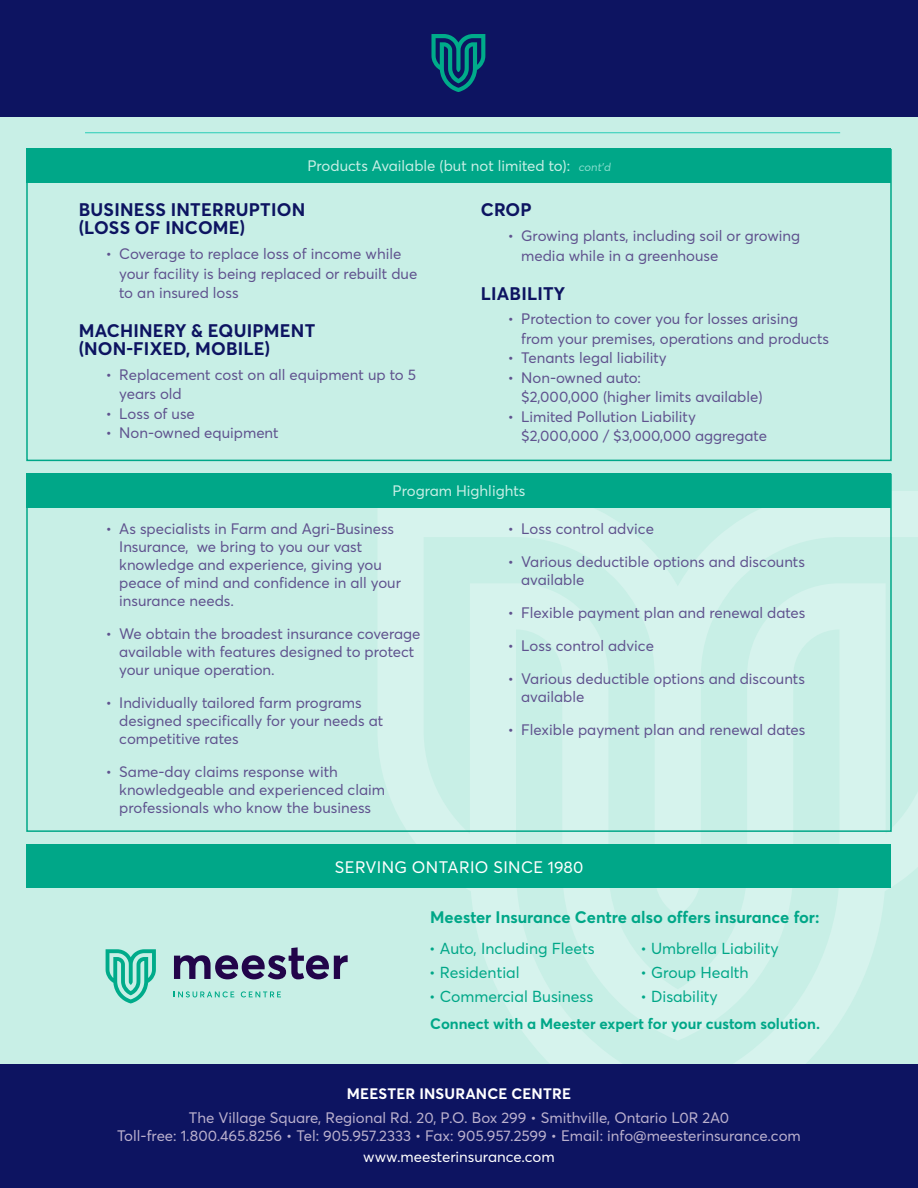
<style>
.page{position:relative;width:918px;height:1188px;background:#c8efe6}
.page>*{position:absolute;margin:0;border:0;box-sizing:border-box;transform-origin:0 0}
.t1{font:700 18px/18px "Averta";letter-spacing:.01em;color:#0d1461}
.main{font:700 16.5px "Averta";color:#00a788}
.main-2{font:16.5px "Averta";letter-spacing:.025em;color:#fff}
.main-3{font:15.75px "Averta";color:#00a788}
.bullet{font:15px/18px "Averta";color:#5f528e}
.t2{font:15px "Averta";color:#bbb1ce}
.t3{font:15px "Averta";color:#c8efe6}
.main-4{font:700 15px "Averta";color:#00a788}
.t4{font:15px "Averta";color:#fff}
.t5{font:700 15px "Averta";letter-spacing:.01em;color:#fff}
.s1{font-size:11.25px;color:#88dece}
</style>
<div class="page">
<div style="left:26px;top:149px;width:864px;height:34px;background:#00a788"></div>
<svg style="left:378px;top:491px;width:540px;height:573px"></svg>
<div style="left:26px;top:474px;width:864px;height:34px;background:#00a788"></div>
<div style="left:0;top:0;width:918px;height:117px;background:#0d1461"></div>
<div style="left:26px;top:149px;width:866px;height:312px;border:2px solid #00a788"></div>
<div style="left:26px;top:474px;width:866px;height:358px;border:2px solid #00a788"></div>
<hr style="left:85px;top:132px;width:755px;height:1px;background:#28cdb6">
<div style="left:27px;top:844px;width:864px;height:44px;background:#00a788"></div>
<div style="left:0;top:1064px;width:918px;height:124px;background:#0d1461"></div>
<svg style="left:431px;top:34px;width:54px;height:58px"></svg>
<svg style="left:106px;top:949px;width:50px;height:54px"></svg>
<svg style="left:174px;top:947px;width:174px;height:32px"></svg>
<svg style="left:174px;top:991px;width:60px;height:6px"></svg>
<svg style="left:241px;top:991px;width:40px;height:6px"></svg>
<p class="t3" style="left:307px;top:156px;width:307px">Products Available (but not limited to): <span class="s1">cont’d</span></p>
<p class="t1" style="left:79px;top:200px;width:228px">BUSINESS INTERRUPTION (LOSS OF INCOME)</p>
<p class="bullet" style="left:119px;top:243px;width:300px;line-height:19.5px;text-indent:-14px">• Coverage to replace loss of income while your facility is being replaced or rebuilt due to an insured loss</p>
<p class="t1" style="left:79px;top:321px;width:238px">MACHINERY &amp; EQUIPMENT (NON-FIXED, MOBILE)</p>
<p class="bullet" style="left:119px;top:364px;width:298px;line-height:19.5px;text-indent:-14px">• Replacement cost on all equipment up to 5 years old</p>
<p class="bullet" style="left:106px;top:404px;width:91px">• Loss of use</p>
<p class="bullet" style="left:106px;top:424px;width:174px">• Non-owned equipment</p>
<p class="t1" style="left:481px;top:200px;width:52px">CROP</p>
<p class="bullet" style="left:521px;top:225px;width:280px;line-height:19.5px;text-indent:-14px">• Growing plants, including soil or growing media while in a greenhouse</p>
<p class="t1" style="left:481px;top:283px;width:86px">LIABILITY</p>
<p class="bullet" style="left:521px;top:309px;width:309px;line-height:19.5px;text-indent:-14px">• Protection to cover you for losses arising from your premises, operations and products</p>
<p class="bullet" style="left:508px;top:349px;width:161px">• Tenants legal liability</p>
<p class="bullet" style="left:508px;top:368px;width:135px">• Non-owned auto:</p>
<p class="bullet" style="left:521px;top:388px;width:243px">$2,000,000 (higher limits available)</p>
<p class="bullet" style="left:508px;top:407px;width:190px">• Limited Pollution Liability</p>
<p class="bullet" style="left:521px;top:427px;width:247px">$2,000,000 / $3,000,000 aggregate</p>
<p class="t3" style="left:393px;top:481px;width:134px">Program Highlights</p>
<p class="bullet" style="left:119px;top:519px;width:283px;text-indent:-14px">• As specialists in Farm and Agri-Business Insurance, we bring to you our vast knowledge and experience, giving you peace of mind and confidence in all your insurance needs.</p>
<p class="bullet" style="left:119px;top:624px;width:303px;text-indent:-14px">• We obtain the broadest insurance coverage available with features designed to protect your unique operation.</p>
<p class="bullet" style="left:119px;top:693px;width:265px;text-indent:-14px">• Individually tailored farm programs designed specifically for your needs at competitive rates</p>
<p class="bullet" style="left:119px;top:762px;width:267px;text-indent:-14px">• Same-day claims response with knowledgeable and experienced claim professionals who know the business</p>
<p class="bullet" style="left:508px;top:519px;width:148px">• Loss control advice</p>
<p class="bullet" style="left:521px;top:552px;width:285px;text-indent:-14px">• Various deductible options and discounts available</p>
<p class="bullet" style="left:508px;top:603px;width:299px">• Flexible payment plan and renewal dates</p>
<p class="bullet" style="left:508px;top:636px;width:148px">• Loss control advice</p>
<p class="bullet" style="left:521px;top:669px;width:285px;text-indent:-14px">• Various deductible options and discounts available</p>
<p class="bullet" style="left:508px;top:720px;width:299px">• Flexible payment plan and renewal dates</p>
<p class="main-2" style="left:335px;top:856px;width:250px">SERVING ONTARIO SINCE 1980</p>
<p class="main" style="left:430px;top:905px;width:391px">Meester Insurance Centre also offers insurance for:</p>
<p class="main-3" style="left:429px;top:937px;width:167px">• Auto, Including Fleets</p>
<p class="main-3" style="left:429px;top:961px;width:92px">• Residential</p>
<p class="main-3" style="left:429px;top:985px;width:166px">• Commercial Business</p>
<p class="main-3" style="left:640px;top:937px;width:140px">• Umbrella Liability</p>
<p class="main-3" style="left:640px;top:961px;width:110px">• Group Health</p>
<p class="main-3" style="left:640px;top:985px;width:79px">• Disability</p>
<p class="main-4" style="left:430px;top:1013px;width:391px">Connect with a Meester expert for your custom solution.</p>
<p class="t5" style="left:347px;top:1083px;width:226px">MEESTER INSURANCE CENTRE</p>
<p class="t2" style="left:189px;top:1107px;width:542px">The Village Square, Regional Rd. 20, P.O. Box 299 • Smithville, Ontario L0R 2A0</p>
<p class="t2" style="left:117px;top:1125px;width:685px">Toll-free: 1.800.465.8256 • Tel: 905.957.2333 • Fax: 905.957.2599 • Email: info@meesterinsurance.com</p>
<p class="t4" style="left:363px;top:1146px;width:193px">www.meesterinsurance.com</p>
</div>
